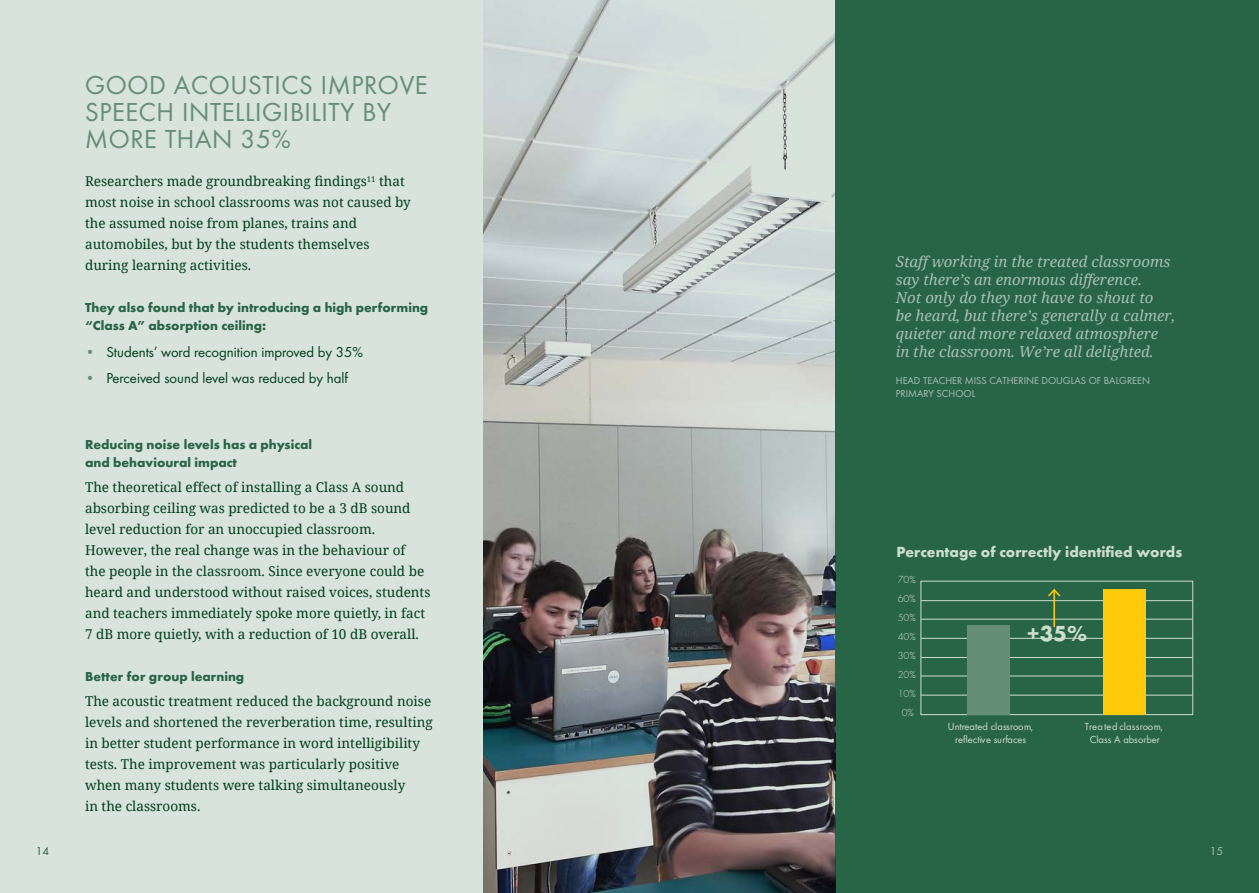
<style>
.page{position:relative;width:1259px;height:893px;background:#d8e3dc}
.page>*{position:absolute;margin:0;border:0;box-sizing:border-box;transform-origin:0 0}
.Main_Headline{font:27px/27px "Futura Boo";letter-spacing:.025em;color:#658e76}
.t1{font:700 22.5px "Futura";color:#cddecf}
.t2{font:700 15.15px "Futura";color:#cddecf}
.t3{font:italic 15px/18px "Noto Serif";color:#a7c0b1}
.t4{font:15px "Futura Boo";color:#003e1b}
.Bodycopy{font:13.5px/21px "Noto Serif";color:#003e1b}
.Bodycopy_Headline{font:700 13.5px/18px "Futura";color:#286446}
.t5{font:12px "Futura Boo";color:#286446}
.t6{font:12px "Futura Boo";color:#a7c0b1}
.t7{font:10.65px/12.8px "Futura Boo";color:#cddecf;text-align:center}
.t8{font:300 10.65px "Futura";letter-spacing:-.005em;color:#cddecf}
.t9{font:10.5px/13.5px "Futura Boo";color:#a7c0b1}
.s1{font-family:"Futura";font-weight:700;color:#658e76}
</style>
<div class="page">
<div style="left:836px;top:0;width:423px;height:893px;background:#286446"></div>
<hr style="left:921px;top:600px;width:271px;height:1px;background:#cddecf">
<hr style="left:921px;top:619px;width:271px;height:1px;background:#cddecf">
<hr style="left:921px;top:638px;width:271px;height:1px;background:#cddecf">
<hr style="left:921px;top:657px;width:271px;height:1px;background:#cddecf">
<hr style="left:921px;top:676px;width:271px;height:1px;background:#cddecf">
<hr style="left:921px;top:695px;width:271px;height:1px;background:#cddecf">
<div style="left:920px;top:581px;width:273px;height:134px;border:1px solid #cddecf"></div>
<hr style="left:1053px;top:590px;width:2px;height:37px;background:#feca0a">
<svg style="left:1048px;top:589px;width:12px;height:8px"></svg>
<div style="left:967px;top:625px;width:43px;height:90px;background:#658e76"></div>
<div style="left:1103px;top:589px;width:42px;height:126px;background:#feca0a"></div>
<img style="left:484px;top:0;width:352px;height:893px">
<p class="Main_Headline" style="left:85px;top:72px;width:344px">GOOD ACOUSTICS IMPROVE<br>SPEECH INTELLIGIBILITY BY<br>MORE THAN 35%</p>
<p class="Bodycopy" style="left:85px;top:170px;width:327px">Researchers made groundbreaking findings<sup>11</sup> that most noise in school classrooms was not caused by the assumed noise from planes, trains and automobiles, but by the students themselves during learning activities.</p>
<p class="Bodycopy_Headline" style="left:85px;top:298px;width:345px">They also found that by introducing a high performing “Class A” absorption ceiling:</p>
<p class="t4" style="left:85px;top:343px;width:279px"><span class="s1">•</span> Students’ word recognition improved by 35%</p>
<p class="t4" style="left:85px;top:369px;width:264px"><span class="s1">•</span> Perceived sound level was reduced by half</p>
<p class="Bodycopy_Headline" style="left:85px;top:435px;width:229px">Reducing noise levels has a physical and behavioural impact</p>
<p class="Bodycopy" style="left:85px;top:476px;width:347px">The theoretical effect of installing a Class A sound absorbing ceiling was predicted to be a 3 dB sound level reduction for an unoccupied classroom.<br>However, the real change was in the behaviour of<br>the people in the classroom. Since everyone could be heard and understood without raised voices, students and teachers immediately spoke more quietly, in fact 7 dB more quietly, with a reduction of 10 dB overall.</p>
<p class="Bodycopy_Headline" style="left:85px;top:667px;width:161px">Better for group learning</p>
<p class="Bodycopy" style="left:85px;top:690px;width:349px">The acoustic treatment reduced the background noise levels and shortened the reverberation time, resulting in better student performance in word intelligibility tests. The improvement was particularly positive when many students were talking simultaneously<br>in the classrooms.</p>
<p class="t3" style="left:896px;top:252px;width:281px">Staff working in the treated classrooms say there’s an enormous difference.<br>Not only do they not have to shout to<br>be heard, but there’s generally a calmer, quieter and more relaxed atmosphere in the classroom. We’re all delighted.</p>
<p class="t9" style="left:896px;top:374px;width:256px">HEAD TEACHER MISS CATHERINE DOUGLAS OF BALGREEN<br>PRIMARY SCHOOL</p>
<p class="t2" style="left:896px;top:543px;width:287px">Percentage of correctly identified words</p>
<p class="t8" style="left:898px;top:574px;width:19px">70%</p>
<p class="t8" style="left:898px;top:593px;width:19px">60%</p>
<p class="t8" style="left:898px;top:612px;width:19px">50%</p>
<p class="t8" style="left:898px;top:631px;width:19px">40%</p>
<p class="t8" style="left:898px;top:650px;width:19px">30%</p>
<p class="t8" style="left:898px;top:668px;width:19px">20%</p>
<p class="t8" style="left:898px;top:687px;width:19px">10%</p>
<p class="t8" style="left:901px;top:706px;width:14px">0%</p>
<p class="t1" style="left:1026px;top:619px;width:62px">+35%</p>
<p class="t7" style="left:948px;top:721px;width:87px">Untreated classroom, reflective surfaces</p>
<p class="t7" style="left:1084px;top:721px;width:80px">Treated classroom,<br>Class A absorber</p>
<p class="t5" style="left:36px;top:844px;width:15px">14</p>
<p class="t6" style="left:1209px;top:844px;width:15px">15</p>
</div>
